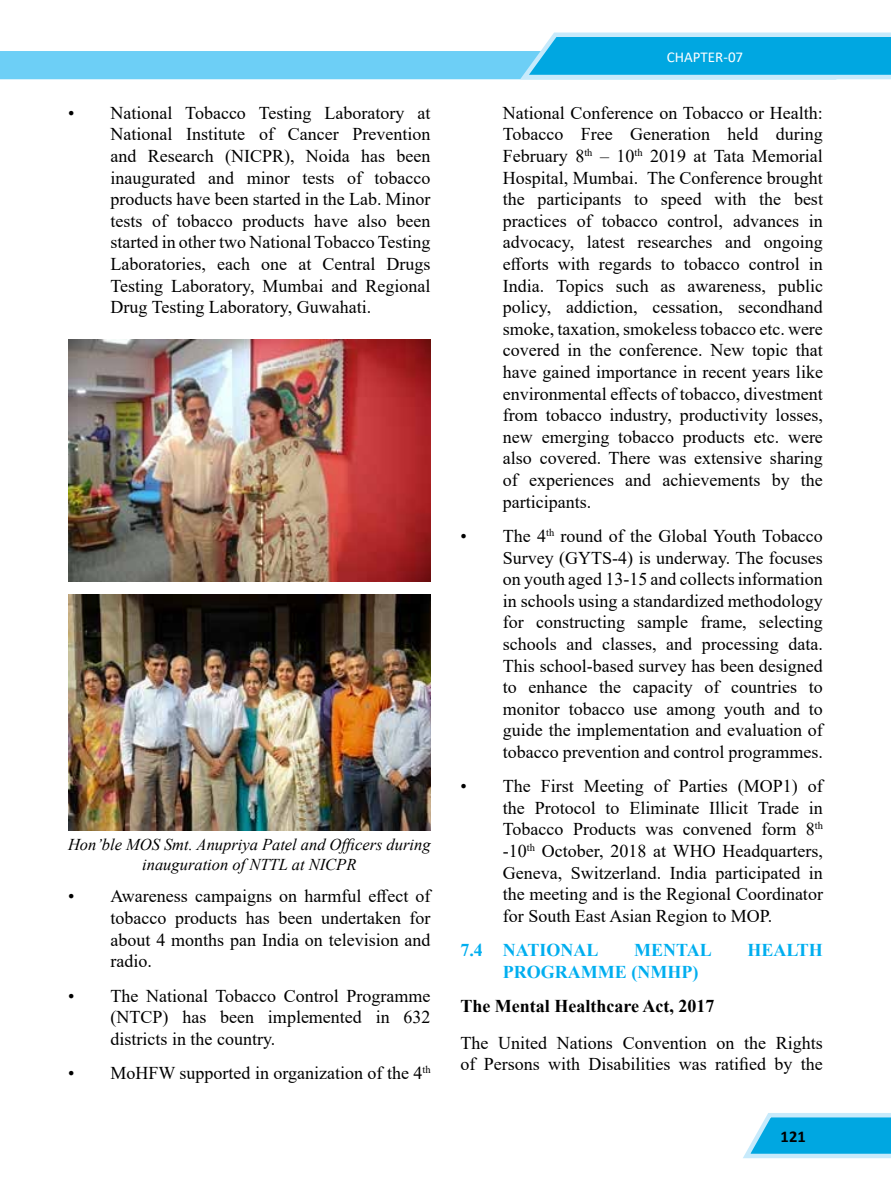
<style>
.page{position:relative;width:891px;height:1188px;background:#fff}
.page>*{position:absolute;margin:0;border:0;box-sizing:border-box;transform-origin:0 0}
.t1{font:18px/21.6px "Times New Roman";color:#000;text-align:justify}
.t2{font:700 18px "Times New Roman";color:#00aeef}
.t3{font:700 18px "Times New Roman";color:#000}
.t4{font:italic 16.5px/19.8px "Times New Roman";color:#000;text-align:center}
.t5{font:700 16.5px "Calibri";color:#000}
.t6{font:15px "Calibri";color:#fff}
</style>
<div class="page">
<svg style="left:0;top:32px;width:891px;height:48px"></svg>
<svg style="left:743px;top:1113px;width:148px;height:46px"></svg>
<img style="left:68px;top:339px;width:363px;height:242px">
<img style="left:68px;top:594px;width:363px;height:237px">
<p class="t6" style="left:667px;top:46px;width:78px">CHAPTER-07</p>
<p class="t1" style="left:111px;top:101px;width:322px;text-indent:-43px">• National Tobacco Testing Laboratory at National Institute of Cancer Prevention and Research (NICPR), Noida has been inaugurated and minor tests of tobacco products have been started in the Lab. Minor tests of tobacco products have also been started in other two National Tobacco Testing Laboratories, each one at Central Drugs Testing Laboratory, Mumbai and Regional Drug Testing Laboratory, Guwahati.</p>
<p class="t1" style="left:503px;top:101px;width:322px">National Conference on Tobacco or Health:<br>Tobacco Free Generation held during February 8<sup>th</sup> – 10<sup>th</sup> 2019 at Tata Memorial Hospital, Mumbai. The Conference brought the participants to speed with the best practices of tobacco control, advances in advocacy, latest researches and ongoing efforts with regards to tobacco control in India. Topics such as awareness, public policy, addiction, cessation, secondhand smoke, taxation, smokeless tobacco etc. were covered in the conference. New topic that have gained importance in recent years like environmental effects of tobacco, divestment from tobacco industry, productivity losses, new emerging tobacco products etc. were also covered. There was extensive sharing of experiences and achievements by the participants.</p>
<p class="t1" style="left:503px;top:525px;width:322px;text-indent:-43px">• The 4<sup>th</sup> round of the Global Youth Tobacco Survey (GYTS-4) is underway. The focuses on youth aged 13-15 and collects information in schools using a standardized methodology for constructing sample frame, selecting schools and classes, and processing data.<br>This school-based survey has been designed to enhance the capacity of countries to monitor tobacco use among youth and to guide the implementation and evaluation of tobacco prevention and control programmes.</p>
<p class="t1" style="left:503px;top:775px;width:322px;text-indent:-43px">• The First Meeting of Parties (MOP1) of the Protocol to Eliminate Illicit Trade in Tobacco Products was convened form 8<sup>th </sup>-10<sup>th</sup> October, 2018 at WHO Headquarters, Geneva, Switzerland. India participated in the meeting and is the Regional Coordinator for South East Asian Region to MOP.</p>
<p class="t2" style="left:460px;top:937px;width:140px">7.4 NATIONAL</p>
<p class="t2" style="left:634px;top:937px;width:79px">MENTAL</p>
<p class="t2" style="left:748px;top:937px;width:77px">HEALTH</p>
<p class="t2" style="left:503px;top:959px;width:197px">PROGRAMME (NMHP)</p>
<p class="t3" style="left:460px;top:993px;width:256px">The Mental Healthcare Act, 2017</p>
<p class="t1" style="left:460px;top:1031px;width:364px">The United Nations Convention on the Rights of Persons with Disabilities was ratified by the</p>
<p class="t4" style="left:68px;top:834px;width:364px">Hon’ble MOS Smt. Anupriya Patel and Officers during inauguration of NTTL at NICPR</p>
<p class="t1" style="left:111px;top:885px;width:322px;text-indent:-43px">• Awareness campaigns on harmful effect of tobacco products has been undertaken for about 4 months pan India on television and radio.</p>
<p class="t1" style="left:111px;top:984px;width:322px;text-indent:-43px">• The National Tobacco Control Programme (NTCP) has been implemented in 632 districts in the country.</p>
<p class="t1" style="left:68px;top:1062px;width:364px">• MoHFW supported in organization of the 4<sup>th</sup></p>
<p class="t5" style="left:781px;top:1125px;width:27px">121</p>
</div>
